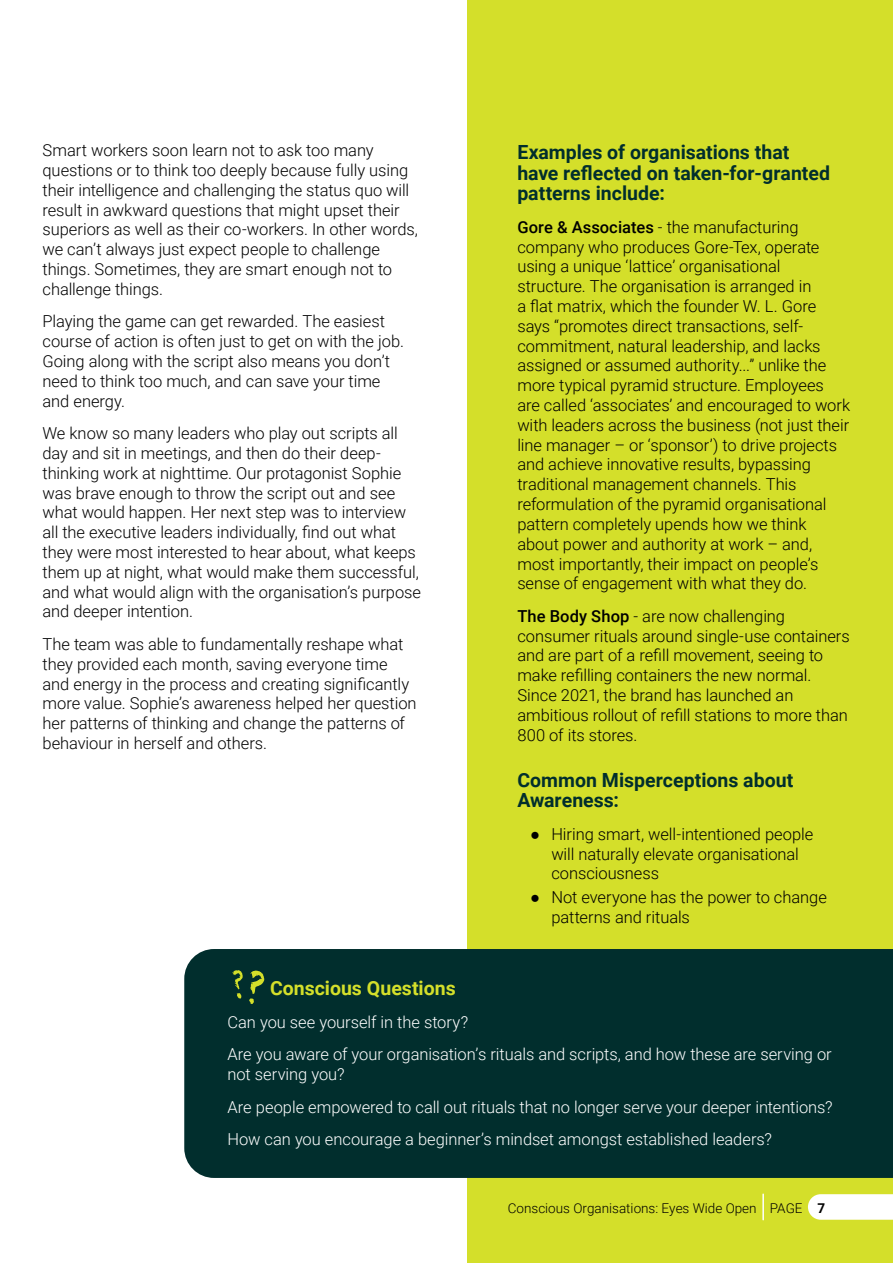
<style>
.page{position:relative;width:893px;height:1263px;background:#fff}
.page>*{position:absolute;margin:0;border:0;box-sizing:border-box;transform-origin:0 0}
.t1{font:700 19.5px/20.4px "Roboto";color:#012e2d}
.t2{font:700 19.5px "Roboto";color:#d4df2a}
.t3{font:300 16.5px/19.8px "Roboto";letter-spacing:-.005em;color:#000}
.t4{font:300 16.5px/32.5px "Roboto";letter-spacing:-.005em;color:#fff}
.t5{font:300 13.5px "Roboto";color:#000}
.s1{font-weight:500}
.s2{font-family:"Arial";font-weight:400}
.s3{font-weight:700}
</style>
<div class="page">
<div style="left:468px;top:0;width:425px;height:1263px;background:#d4df2a"></div>
<div style="left:184px;top:949px;width:709px;height:229px;background:#012e2d"></div>
<svg style="left:249px;top:970px;width:16px;height:34px"></svg>
<svg style="left:232px;top:970px;width:11px;height:28px"></svg>
<svg style="left:808px;top:1194px;width:85px;height:26px;background:#fcfdf4"></svg>
<hr style="left:762px;top:1194px;width:2px;height:26px;background:#fff">
<p class="t3" style="left:43px;top:140px;width:377px">Smart workers soon learn not to ask too many questions or to think too deeply because fully using their intelligence and challenging the status quo will result in awkward questions that might upset their superiors as well as their co-workers. In other words, we can’t always just expect people to challenge things. Sometimes, they are smart enough not to challenge things.</p>
<p class="t3" style="left:43px;top:311px;width:363px">Playing the game can get rewarded. The easiest course of action is often just to get on with the job.<br>Going along with the script also means you don’t need to think too much, and can save your time and energy.</p>
<p class="t3" style="left:43px;top:423px;width:380px">We know so many leaders who play out scripts all day and sit in meetings, and then do their deep&shy;thinking work at nighttime. Our protagonist Sophie was brave enough to throw the script out and see what would happen. Her next step was to interview all the executive leaders individually, find out what they were most interested to hear about, what keeps them up at night, what would make them successful, and what would align with the organisation’s purpose and deeper intention.</p>
<p class="t3" style="left:43px;top:633px;width:376px">The team was able to fundamentally reshape what they provided each month, saving everyone time and energy in the process and creating significantly more value. Sophie’s awareness helped her question her patterns of thinking and change the patterns of behaviour in herself and others.</p>
<p class="t1" style="left:517px;top:141px;width:314px">Examples of organisations that have reflected on taken-for-granted patterns include:</p>
<p class="t3" style="left:517px;top:216px;width:334px"><span class="s1">Gore &amp; Associates</span> - the manufacturing company who produces Gore-Tex, operate using a unique ‘lattice’ organisational structure. The organisation is arranged in<br>a flat matrix, which the founder W. L. Gore says “promotes direct transactions, self&shy;commitment, natural leadership, and lacks assigned or assumed authority...” unlike the more typical pyramid structure. Employees are called ‘associates’ and encouraged to work with leaders across the business (not just their line manager – or ‘sponsor’) to drive projects and achieve innovative results, bypassing traditional management channels. This reformulation of the pyramid organisational pattern completely upends how we think about power and authority at work – and, most importantly, their impact on people’s sense of engagement with what they do.</p>
<p class="t3" style="left:517px;top:605px;width:334px"><span class="s1">The Body Shop</span> - are now challenging consumer rituals around single-use containers and are part of a refill movement, seeing to make refilling containers the new normal.<br>Since 2021, the brand has launched an ambitious rollout of refill stations to more than 800 of its stores.</p>
<p class="t1" style="left:517px;top:769px;width:278px">Common Misperceptions about<br>Awareness:</p>
<p class="t3" style="left:551px;top:823px;width:264px;text-indent:-21px"><span class="s2">●</span> Hiring smart, well-intentioned people will naturally elevate organisational consciousness</p>
<p class="t3" style="left:551px;top:887px;width:277px;text-indent:-21px"><span class="s2">●</span> Not everyone has the power to change patterns and rituals</p>
<p class="t2" style="left:270px;top:975px;width:187px">Conscious Questions</p>
<p class="t4" style="left:227px;top:1005px;width:606px">Can you see yourself in the story?<br>Are you aware of your organisation’s rituals and scripts, and how these are serving or</p>
<p class="t4" style="left:227px;top:1057px;width:606px">not serving you?<br>Are people empowered to call out rituals that no longer serve your deeper intentions?<br>How can you encourage a beginner’s mindset amongst established leaders?</p>
<p class="t5" style="left:508px;top:1198px;width:319px">Conscious Organisations: Eyes Wide Open PAGE <span class="s3">7</span></p>
</div>
